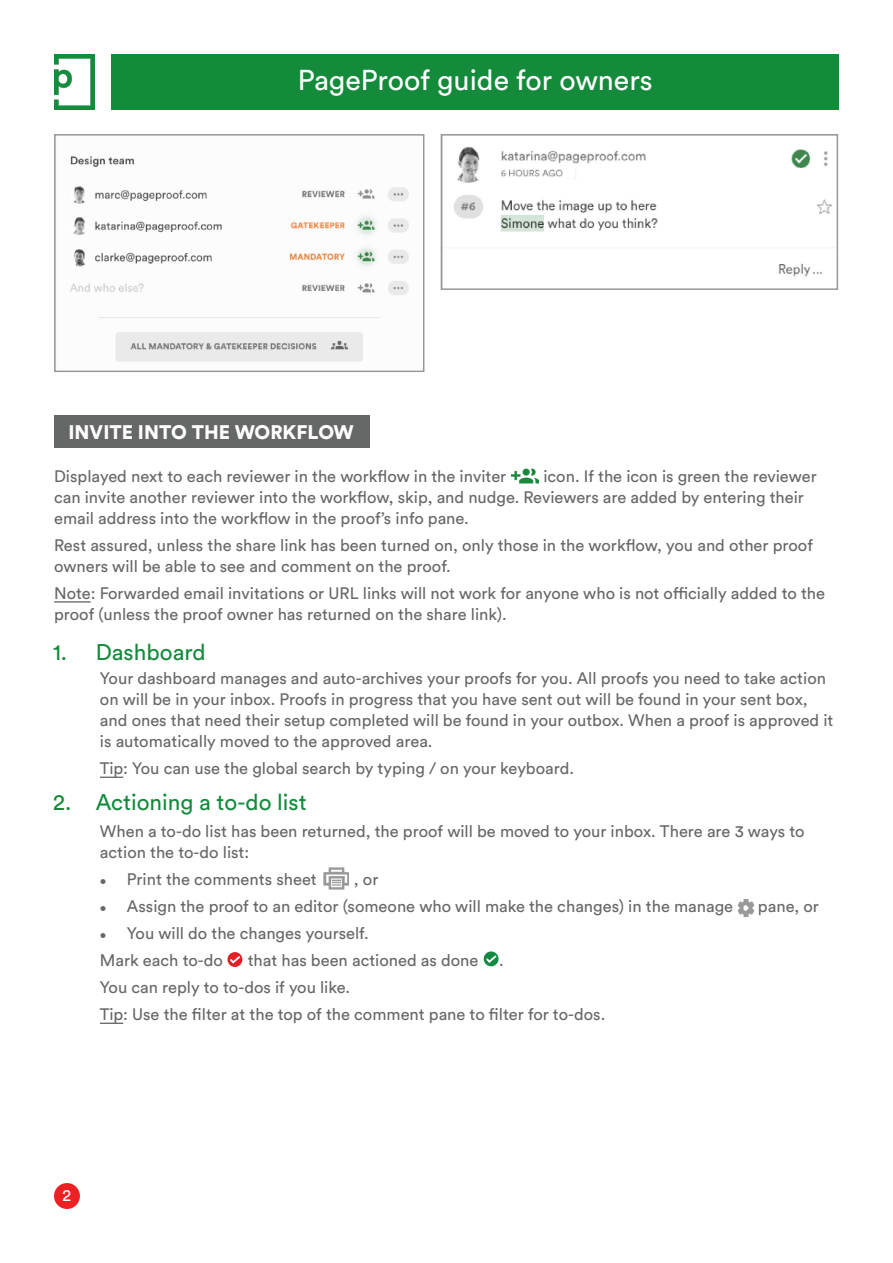
<style>
.page{position:relative;width:893px;height:1263px;background:#fff}
.page>*{position:absolute;margin:0;border:0;box-sizing:border-box;transform-origin:0 0}
.t1{font:28.5px "Circular Pro";color:#fff}
.t2{font:22.5px "Circular Pro";color:#138b3b}
.t3{font:900 19.5px "Circular Pro";color:#fff}
.t4{font:16.5px/21px "Circular Pro";color:#666767}
.t5{font:16.5px "Circular Pro";color:#fff}
.s1{font-size:12px}
</style>
<div class="page">
<div style="left:54px;top:1183px;width:26px;height:26px;background:#ed2124;border-radius:50%"></div>
<div style="left:112px;top:54px;width:727px;height:55px;background:#138b3b"></div>
<img style="left:54px;top:54px;width:40px;height:55px">
<img style="left:453px;top:147px;width:380px;height:130px">
<div style="left:441px;top:134px;width:397px;height:156px;border:2px solid #989899"></div>
<div style="left:54px;top:415px;width:315px;height:33px;background:#666767"></div>
<hr style="left:54px;top:601px;width:37px;height:2px;background:#666767">
<img style="left:512px;top:468px;width:26px;height:16px">
<hr style="left:100px;top:776px;width:23px;height:2px;background:#666767">
<hr style="left:100px;top:1022px;width:23px;height:2px;background:#666767">
<div style="left:227px;top:952px;width:15px;height:15px;border:2px solid #e41f26;border-radius:50%"></div>
<svg style="left:228px;top:954px;width:14px;height:11px"></svg>
<div style="left:484px;top:951px;width:15px;height:15px;border:2px solid #138b44;border-radius:50%"></div>
<svg style="left:484px;top:953px;width:15px;height:11px"></svg>
<img style="left:324px;top:867px;width:25px;height:22px">
<img style="left:737px;top:899px;width:17px;height:18px">
<img style="left:70px;top:156px;width:339px;height:206px">
<div style="left:54px;top:134px;width:370px;height:238px;border:2px solid #989899"></div>
<div style="left:566px;top:169px;width:9px;height:9px;background:#fff"></div>
<h1 class="t1" style="left:298px;top:60px;width:356px">PageProof guide for owners</h1>
<p class="t3" style="left:69px;top:418px;width:287px">INVITE INTO THE WORKFLOW</p>
<p class="t4" style="left:54px;top:465px;width:454px">Displayed next to each reviewer in the workflow in the inviter</p>
<p class="t4" style="left:54px;top:465px;width:764px;text-indent:489px">icon. If the icon is green the reviewer can invite another reviewer into the workflow, skip, and nudge. Reviewers are added by entering their email address into the workflow in the proof’s info pane.</p>
<p class="t4" style="left:54px;top:534px;width:760px">Rest assured, unless the share link has been turned on, only those in the workflow, you and other proof owners will be able to see and comment on the proof.</p>
<p class="t4" style="left:54px;top:582px;width:772px">Note: Forwarded email invitations or URL links will not work for anyone who is not officially added to the proof (unless the proof owner has returned on the share link).</p>
<h2 class="t2" style="left:96px;top:637px;width:112px">Dashboard</h2>
<p class="t4" style="left:100px;top:667px;width:735px">Your dashboard manages and auto-archives your proofs for you. All proofs you need to take action on will be in your inbox. Proofs in progress that you have sent out will be found in your sent box, and ones that need their setup completed will be found in your outbox. When a proof is approved it is automatically moved to the approved area.</p>
<p class="t4" style="left:100px;top:757px;width:476px">Tip: You can use the global search by typing / on your keyboard.</p>
<h2 class="t2" style="left:96px;top:787px;width:213px">Actioning a to-do list</h2>
<p class="t4" style="left:100px;top:820px;width:706px">When a to-do list has been returned, the proof will be moved to your inbox. There are 3 ways to action the to-do list:</p>
<p class="t4" style="left:100px;top:868px;width:218px"><span class="s1">•</span> Print the comments sheet</p>
<p class="t4" style="left:354px;top:868px;width:26px">, or</p>
<p class="t4" style="left:100px;top:895px;width:635px"><span class="s1">•</span> Assign the proof to an editor (someone who will make the changes) in the manage</p>
<p class="t4" style="left:758px;top:895px;width:62px">pane, or</p>
<p class="t4" style="left:100px;top:919px;width:270px;line-height:27px"><span class="s1">•</span> You will do the changes yourself.<br>Mark each to-do</p>
<h2 class="t2" style="left:53px;top:637px;width:15px">1.</h2>
<h2 class="t2" style="left:53px;top:787px;width:20px">2.</h2>
<p class="t4" style="left:248px;top:949px;width:232px">that has been actioned as done</p>
<p class="t4" style="left:499px;top:949px;width:6px">.</p>
<p class="t4" style="left:100px;top:973px;width:507px;line-height:27px">You can reply to to-dos if you like.<br>Tip: Use the filter at the top of the comment pane to filter for to-dos.</p>
<p class="t5" style="left:63px;top:1184px;width:10px">2</p>
</div>
